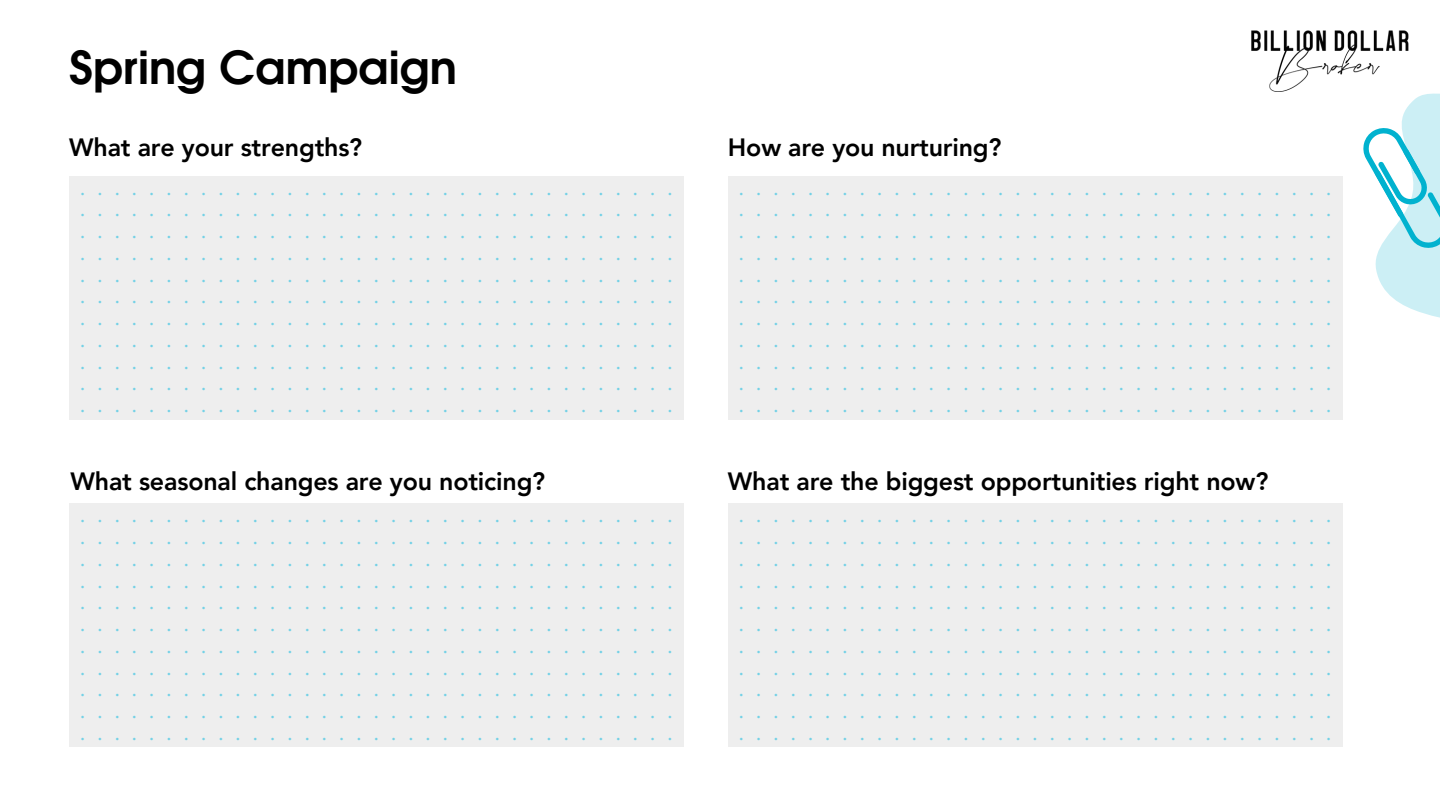
<style>
.page{position:relative;width:1440px;height:810px;background:#fff}
.page>*{position:absolute;margin:0;border:0;box-sizing:border-box;transform-origin:0 0}
.t1{font:700 45.5px "Evolventa";color:#000}
.t2{font:800 25px "Avenir LT Pro";letter-spacing:-.005em;color:#000}
.t3{font:700 16px/21.8px "Century Gothic";color:#73d1e6;text-align:justify}
</style>
<div class="page">
<div style="left:69px;top:176px;width:614px;height:244px;background:#eee"></div>
<svg style="left:1342px;top:93px;width:98px;height:327px"></svg>
<svg style="left:1359px;top:122px;width:81px;height:134px"></svg>
<div style="left:728px;top:176px;width:614px;height:244px;background:#eee"></div>
<div style="left:69px;top:504px;width:614px;height:243px;background:#eee"></div>
<div style="left:728px;top:504px;width:614px;height:243px;background:#eee"></div>
<img style="left:1251px;top:30px;width:158px;height:62px">
<h1 class="t1" style="left:69px;top:47px;width:389px">Spring Campaign</h1>
<h2 class="t2" style="left:69px;top:137px;width:295px">What are your strengths?</h2>
<h2 class="t2" style="left:728px;top:137px;width:275px">How are you nurturing?</h2>
<p class="t3" style="left:80px;top:178px;width:593px">................................... ................................... ................................... ................................... ................................... ................................... ................................... ................................... ................................... ................................... ...................................</p>
<p class="t3" style="left:739px;top:178px;width:593px">................................... ................................... ................................... ................................... ................................... ................................... ................................... ................................... ................................... ................................... ...................................</p>
<h2 class="t2" style="left:71px;top:471px;width:476px">What seasonal changes are you noticing?</h2>
<h2 class="t2" style="left:728px;top:471px;width:542px">What are the biggest opportunities right now?</h2>
<p class="t3" style="left:80px;top:505px;width:593px">................................... ................................... ................................... ................................... ................................... ................................... ................................... ................................... ................................... ................................... ...................................</p>
<p class="t3" style="left:739px;top:505px;width:593px">................................... ................................... ................................... ................................... ................................... ................................... ................................... ................................... ................................... ................................... ...................................</p>
</div>
